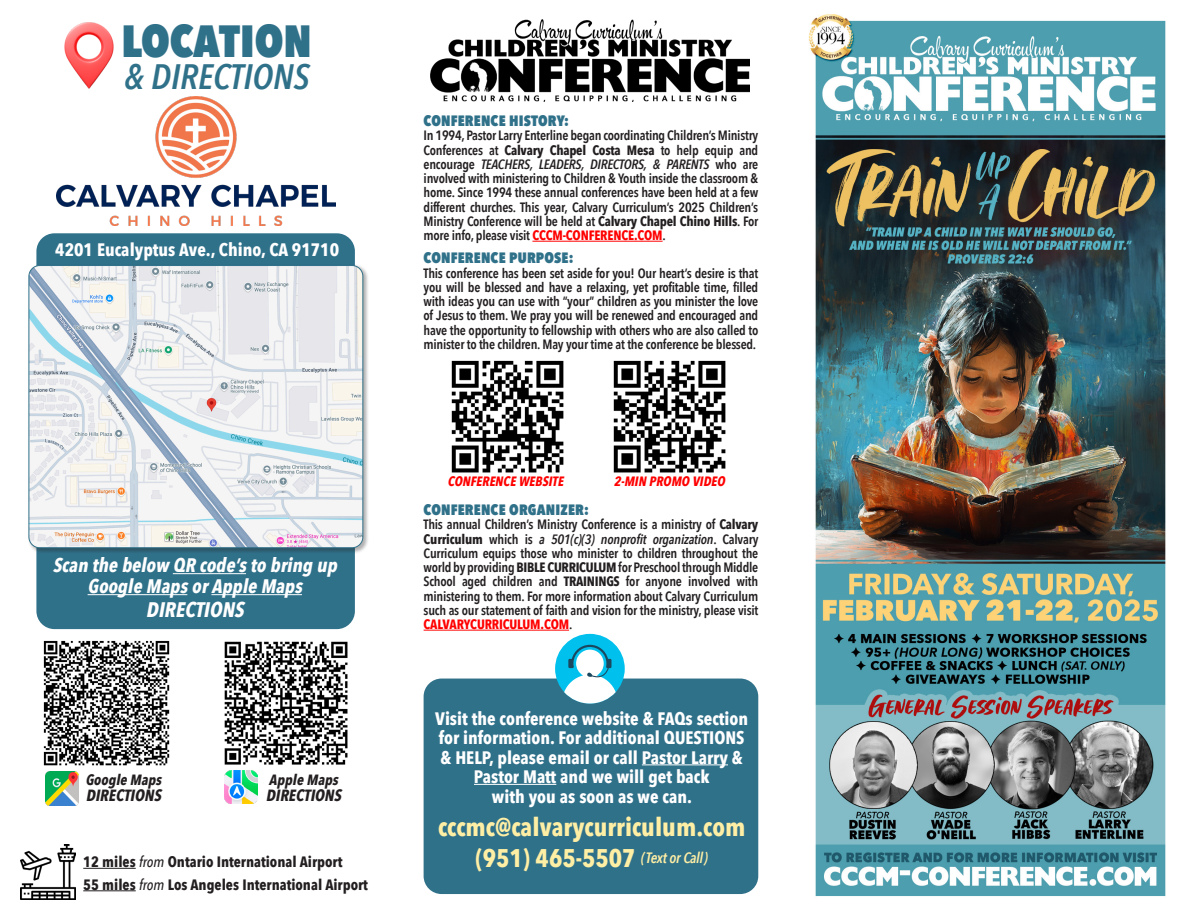
<style>
.page{position:relative;width:1188px;height:918px;background:#fff}
.page>*{position:absolute;margin:0;border:0;box-sizing:border-box;transform-origin:0 0}
.t1{font:800 45px "Avenir Next Condensed";color:#30718a}
.t2{font:italic 600 35.25px "Avenir Next Condensed";color:#30718a}
.t3{font:700 25.5px/31.5px "Avenir Next Condensed";color:#ffefa5;text-align:center}
.t4{font:italic 700 21px "Avenir Next Condensed";color:#fff}
.t5{font:italic 700 19.5px/21px "Avenir Next Condensed";color:#fff;text-align:center}
.t6{font:700 18px/19.5px "Avenir Next Condensed";color:#fff;text-align:center}
.t7{font:italic 700 16.2px "Avenir Next Condensed";color:#231f20}
.t8{font:700 15px/22.5px "Avenir Next Condensed";color:#231f20}
.t9{font:800 15px "Avenir Next Condensed";letter-spacing:.01em;color:#30718a}
.t10{font:italic 700 14.85px "Avenir Next Condensed";color:#231f20}
.t11{font:600 13.5px/14.2px "Avenir Next Condensed";letter-spacing:-.02em;color:#231f20;text-align:justify}
.t12{font:italic 700 13.5px "Avenir Next Condensed";color:#f00}
.s1{font-weight:500;font-style:italic}
.s2{font-weight:700}
.s3{font-style:italic}
.s4{font-weight:700;color:#f00}
.s5{font-weight:600;font-style:italic;font-size:15px}
</style>
<div class="page">
<div style="left:424px;top:679px;width:334px;height:215px;background:#30718a;border-radius:18px"></div>
<div style="left:36px;top:233px;width:319px;height:396px;background:#30718a;border-radius:18px"></div>
<hr style="left:642px;top:764px;width:86px;height:1px;background:#fff">
<hr style="left:474px;top:784px;width:82px;height:1px;background:#fff">
<div style="left:27px;top:264px;width:342px;height:290px;background:#231f20;opacity:.35"></div>
<img style="left:29px;top:266px;width:334px;height:282px">
<div style="left:29px;top:265px;width:334px;height:283px;border:1px solid #30718a;border-radius:11px"></div>
<hr style="left:173px;top:573px;width:73px;height:1px;background:#fff">
<hr style="left:88px;top:594px;width:99px;height:1px;background:#fff">
<hr style="left:211px;top:594px;width:91px;height:1px;background:#fff">
<img style="left:808px;top:14px;width:358px;height:882px">
<img style="left:431px;top:20px;width:318px;height:82px">
<img style="left:451px;top:360px;width:113px;height:113px">
<img style="left:43px;top:640px;width:127px;height:126px">
<img style="left:224px;top:641px;width:124px;height:124px">
<img style="left:224px;top:770px;width:34px;height:34px">
<hr style="left:532px;top:241px;width:131px;height:1px;background:#f00">
<img style="left:613px;top:360px;width:113px;height:113px">
<img style="left:21px;top:844px;width:55px;height:55px">
<hr style="left:83px;top:868px;width:53px;height:1px;background:#231f20">
<hr style="left:83px;top:890px;width:53px;height:1px;background:#231f20">
<div style="left:555px;top:634px;width:70px;height:70px;background:#00c1ed;border-radius:50%"></div>
<svg style="left:564px;top:645px;width:52px;height:59px"></svg>
<img style="left:56px;top:96px;width:280px;height:130px">
<hr style="left:424px;top:630px;width:145px;height:1px;background:#f00">
<img style="left:45px;top:772px;width:34px;height:33px">
<img style="left:64px;top:22px;width:50px;height:67px">
<h1 class="t1" style="left:122px;top:13px;width:192px">LOCATION</h1>
<h2 class="t2" style="left:124px;top:55px;width:187px">&amp; DIRECTIONS</h2>
<h3 class="t6" style="left:55px;top:240px;width:285px">4201 Eucalyptus Ave., Chino, CA 91710</h3>
<h3 class="t5" style="left:53px;top:555px;width:290px">Scan the below QR code’sto bring up<br>Google MapsorApple Maps</h3>
<h3 class="t4" style="left:146px;top:597px;width:104px">DIRECTIONS</h3>
<p class="t10" style="left:85px;top:771px;width:81px">Google Maps</p>
<p class="t7" style="left:86px;top:786px;width:80px">DIRECTIONS</p>
<p class="t10" style="left:269px;top:771px;width:74px">Apple Maps</p>
<p class="t7" style="left:266px;top:786px;width:80px">DIRECTIONS</p>
<p class="t8" style="left:83px;top:851px;width:286px">12 miles <span class="s1">from</span> Ontario International Airport<br>55 miles <span class="s1">from</span> Los Angeles International Airport</p>
<p class="t9" style="left:424px;top:112px;width:147px">CONFERENCE HISTORY:</p>
<p class="t11" style="left:424px;top:128px;width:336px">In 1994, Pastor Larry Enterline began coordinating Children’s Ministry Conferences at <span class="s2">Calvary Chapel Costa Mesa</span> to help equip and encourage <span class="s3">TEACHERS, LEADERS, DIRECTORS, &amp; PARENTS</span> who are involved with ministering to Children &amp; Youth inside the classroom &amp; home. Since 1994 these annual conferences have been held at a few different churches. This year, Calvary Curriculum’s 2025 Children’s Ministry Conference will be held at <span class="s2">Calvary Chapel Chino Hills</span>. For more info, please visit <span class="s4">CCCM-CONFERENCE.COM</span>.</p>
<p class="t9" style="left:424px;top:249px;width:151px">CONFERENCE PURPOSE:</p>
<p class="t11" style="left:424px;top:265px;width:336px">This conference has been set aside for you! Our heart’s desire is that you will be blessed and have a relaxing, yet profitable time, filled with ideas you can use with “your” children as you minister the love of Jesus to them. We pray you will be renewed and encouraged and have the opportunity to fellowship with others who are also called to minister to the children. May your time at the conference be blessed.</p>
<p class="t12" style="left:448px;top:473px;width:120px">CONFERENCE WEBSITE</p>
<p class="t12" style="left:614px;top:473px;width:115px">2-MIN PROMO VIDEO</p>
<p class="t9" style="left:424px;top:500px;width:167px">CONFERENCE ORGANIZER:</p>
<p class="t11" style="left:424px;top:517px;width:336px">This annual Children’s Ministry Conference is a ministry of <span class="s2">Calvary Curriculum</span> which is <span class="s3">a 501(c)(3) nonprofit organization</span>. Calvary Curriculum equips those who minister to children throughout the world by providing <span class="s2">BIBLE CURRICULUM</span> for Preschool through Middle School aged children and <span class="s2">TRAININGS</span> for anyone involved with ministering to them. For more information about Calvary Curriculum such as our statement of faith and vision for the ministry, please visit <span class="s4">CALVARYCURRICULUM.COM</span>.</p>
<h3 class="t6" style="left:435px;top:708px;width:315px">Visit the conference website &amp; FAQs section for information. For additional QUESTIONS &amp; HELP, please email or call Pastor Larry &amp; Pastor Matt and we will get back<br>with you as soon as we can.</h3>
<h3 class="t3" style="left:438px;top:811px;width:309px">cccmc@calvarycurriculum.com (951) 465-5507 <span class="s5">(Text or Call)</span></h3>
</div>
